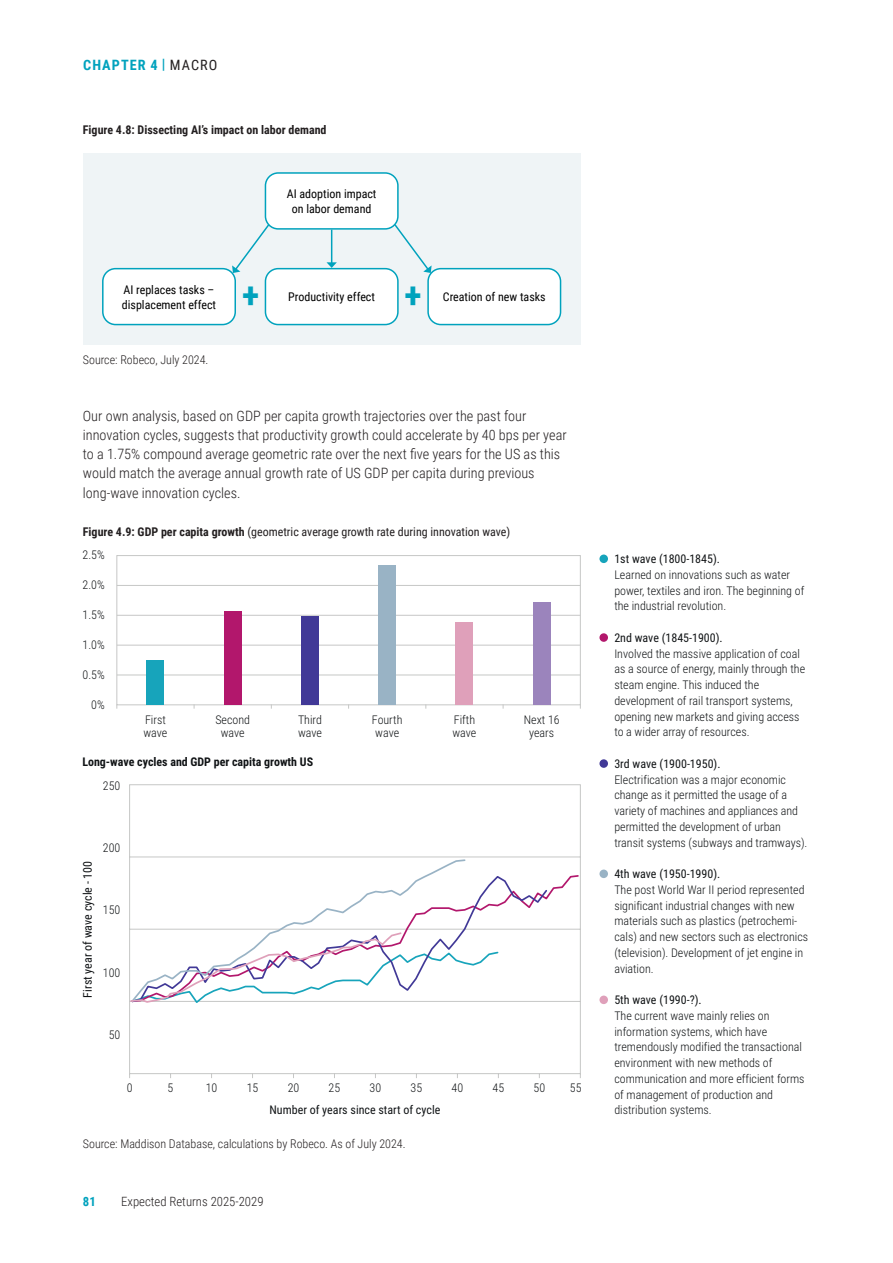
<style>
.page{position:relative;width:893px;height:1263px;background:#fff}
.page>*{position:absolute;margin:0;border:0;box-sizing:border-box;transform-origin:0 0}
.t1{font:700 36px "Roboto Condensed";color:#00a2bd}
.Leestekst{font:300 14.25px/19.2px "Roboto Condensed";color:#231f20}
._001_Chapeau_Steel{font:700 14.25px "Roboto Condensed";letter-spacing:.075em;color:#00a2bd}
.t2{font:300 12.75px "Roboto Condensed";color:#231f20}
.t3{font:700 12.75px "Roboto Condensed";color:#00a2bd}
.t4{font:300 12px/15.8px "Roboto Condensed";color:#101315}
.t5{font:12px "Roboto Condensed";color:#000}
.Figuur_Source{font:300 12px "Roboto Condensed";color:#231f20}
.Figuur_kop{font:12px "Roboto Condensed";color:#231f20}
.t6{font:12px "Roboto Condensed";color:#101315}
.Figuur_kop-2{font:700 12px "Roboto Condensed";color:#231f20}
.t7{font:700 12px "Roboto Condensed";color:#101315}
.s1{font-weight:400;color:#231f20}
.s2{font-weight:700}
.s3{font-weight:400}
</style>
<div class="page">
<div style="left:83px;top:153px;width:497px;height:191px;background:#eff4f6"></div>
<div style="left:265px;top:173px;width:133px;height:56px;background:#fff;border-radius:13px"></div>
<div style="left:265px;top:172px;width:134px;height:58px;border:2px solid #00a2bd;border-radius:13px"></div>
<div style="left:103px;top:269px;width:132px;height:56px;background:#fff;border-radius:13px"></div>
<div style="left:102px;top:268px;width:134px;height:57px;border:2px solid #00a2bd;border-radius:13px"></div>
<div style="left:265px;top:269px;width:133px;height:56px;background:#fff;border-radius:13px"></div>
<div style="left:265px;top:268px;width:134px;height:57px;border:2px solid #00a2bd;border-radius:13px"></div>
<div style="left:428px;top:269px;width:133px;height:56px;background:#fff;border-radius:13px"></div>
<div style="left:427px;top:268px;width:134px;height:57px;border:2px solid #00a2bd;border-radius:13px"></div>
<hr style="left:331px;top:230px;width:1px;height:33px;background:#00a2bd">
<svg style="left:326px;top:262px;width:11px;height:6px"></svg>
<svg style="left:232px;top:223px;width:39px;height:50px"></svg>
<svg style="left:393px;top:223px;width:39px;height:50px"></svg>
<svg style="left:129px;top:784px;width:452px;height:294px"></svg>
<div style="left:599px;top:554px;width:9px;height:9px;background:#17a4bb;border-radius:50%"></div>
<div style="left:599px;top:633px;width:9px;height:9px;background:#b2176c;border-radius:50%"></div>
<div style="left:599px;top:759px;width:9px;height:9px;background:#413997;border-radius:50%"></div>
<div style="left:599px;top:869px;width:9px;height:9px;background:#99b3c5;border-radius:50%"></div>
<div style="left:599px;top:995px;width:9px;height:9px;background:#dfa0ba;border-radius:50%"></div>
<svg style="left:467px;top:874px;width:113px;height:129px"></svg>
<svg style="left:467px;top:875px;width:82px;height:128px"></svg>
<svg style="left:130px;top:858px;width:337px;height:73px"></svg>
<svg style="left:129px;top:931px;width:371px;height:74px"></svg>
<hr style="left:117px;top:585px;width:463px;height:1px;background:#c6c7c6">
<hr style="left:117px;top:615px;width:463px;height:1px;background:#c6c7c6">
<hr style="left:117px;top:645px;width:463px;height:1px;background:#c6c7c6">
<hr style="left:117px;top:674px;width:463px;height:1px;background:#c6c7c6">
<div style="left:116px;top:555px;width:465px;height:150px;border:1px solid #c6c7c6"></div>
<div style="left:147px;top:660px;width:17px;height:44px;background:#17a4bb"></div>
<div style="left:224px;top:611px;width:17px;height:93px;background:#b2176c"></div>
<div style="left:301px;top:616px;width:17px;height:88px;background:#413997"></div>
<div style="left:379px;top:565px;width:17px;height:139px;background:#99b3c5"></div>
<div style="left:456px;top:622px;width:17px;height:82px;background:#dfa0ba"></div>
<div style="left:533px;top:602px;width:17px;height:102px;background:#9b84bc"></div>
<p class="_001_Chapeau_Steel" style="left:83px;top:55px;width:136px">CHAPTER 4 | <span class="s1">MACRO</span></p>
<p class="Figuur_kop-2" style="left:83px;top:121px;width:245px">Figure 4.8: Dissecting AI’s impact on labor demand</p>
<p class="t5" style="left:287px;top:185px;width:91px">AI adoption impact</p>
<p class="t5" style="left:292px;top:200px;width:81px">on labor demand</p>
<p class="t5" style="left:124px;top:281px;width:92px">AI replaces tasks –</p>
<p class="t5" style="left:122px;top:296px;width:96px">displacement effect</p>
<p class="Figuur_Source" style="left:83px;top:351px;width:127px">Source: Robeco, July 2024.</p>
<p class="t1" style="left:242px;top:270px;width:19px">+</p>
<p class="t5" style="left:288px;top:288px;width:88px">Productivity effect</p>
<p class="t1" style="left:404px;top:270px;width:19px">+</p>
<p class="t5" style="left:443px;top:288px;width:104px">Creation of new tasks</p>
<p class="Leestekst" style="left:83px;top:406px;width:485px">Our own analysis, based on GDP per capita growth trajectories over the past four innovation cycles, suggests that productivity growth could accelerate by 40 bps per year to a 1.75% compound average geometric rate over the next five years for the US as this would match the average annual growth rate of US GDP per capita during previous long-wave innovation cycles.</p>
<p class="Figuur_kop" style="left:83px;top:523px;width:429px"><span class="s2">Figure 4.9: GDP per capita growth</span> (geometric average growth rate during innovation wave)</p>
<p class="t4" style="left:83px;top:547px;width:24px">2.5%</p>
<p class="t4" style="left:83px;top:576px;width:24px">2.0%</p>
<p class="t4" style="left:83px;top:606px;width:24px">1.5%</p>
<p class="t4" style="left:83px;top:636px;width:24px">1.0%</p>
<p class="t4" style="left:83px;top:666px;width:24px">0.5%</p>
<p class="t4" style="left:91px;top:696px;width:15px">0%</p>
<p class="t4" style="left:144px;top:712px;width:25px;line-height:13.5px">First wave</p>
<p class="t4" style="left:215px;top:712px;width:36px;line-height:13.5px;text-align:center">Second wave</p>
<p class="t4" style="left:298px;top:712px;width:25px;line-height:13.5px">Third wave</p>
<p class="t4" style="left:372px;top:712px;width:32px;line-height:13.5px">Fourth wave</p>
<p class="t4" style="left:452px;top:712px;width:25px;line-height:13.5px">Fifth wave</p>
<p class="t4" style="left:524px;top:712px;width:37px;line-height:13.5px;text-align:center">Next 16 years</p>
<p class="t7" style="left:82px;top:753px;width:232px">Long-wave cycles and GDP per capita growth US</p>
<p class="t4" style="left:103px;top:777px;width:19px">250</p>
<p class="t6" style="left:79px;top:997px;width:138px;rotate:-90deg">First year of wave cycle - 100</p>
<p class="t4" style="left:103px;top:839px;width:19px">200</p>
<p class="t4" style="left:103px;top:902px;width:19px">150</p>
<p class="t4" style="left:103px;top:964px;width:19px">100</p>
<p class="t4" style="left:109px;top:1026px;width:13px">50</p>
<p class="t4" style="left:127px;top:1080px;width:7px">0</p>
<p class="t4" style="left:168px;top:1080px;width:7px">5</p>
<p class="t4" style="left:206px;top:1080px;width:13px">10</p>
<p class="t4" style="left:247px;top:1080px;width:13px">15</p>
<p class="t4" style="left:288px;top:1080px;width:13px">20</p>
<p class="t4" style="left:329px;top:1080px;width:13px">25</p>
<p class="t4" style="left:370px;top:1080px;width:13px">30</p>
<p class="t4" style="left:411px;top:1080px;width:13px">35</p>
<p class="t4" style="left:452px;top:1080px;width:13px">40</p>
<p class="t4" style="left:492px;top:1080px;width:13px">45</p>
<p class="t4" style="left:533px;top:1080px;width:13px">50</p>
<p class="t4" style="left:570px;top:1080px;width:13px">55</p>
<p class="t6" style="left:270px;top:1101px;width:172px">Number of years since start of cycle</p>
<p class="Figuur_Source" style="left:83px;top:1135px;width:324px">Source: Maddison Database, calculations by Robeco. As of July 2024.</p>
<p class="t3" style="left:83px;top:1192px;width:14px">81</p>
<p class="t2" style="left:121px;top:1192px;width:144px">Expected Returns 2025-2029</p>
<p class="t4" style="left:614px;top:550px;width:191px"><span class="s3">1st wave (1800-1845).<br></span>Learned on innovations such as water power, textiles and iron. The beginning of the industrial revolution.</p>
<p class="t4" style="left:614px;top:629px;width:192px"><span class="s3">2nd wave (1845-1900).<br></span>Involved the massive application of coal as a source of energy, mainly through the steam engine. This induced the development of rail transport systems, opening new markets and giving access to a wider array of resources.</p>
<p class="t4" style="left:614px;top:755px;width:195px"><span class="s3">3rd wave (1900-1950).<br></span>Electrification was a major economic change as it permitted the usage of a variety of machines and appliances and permitted the development of urban transit systems (subways and tramways).</p>
<p class="t4" style="left:614px;top:865px;width:195px"><span class="s3">4th wave (1950-1990).<br></span>The post World War II period represented significant industrial changes with new materials such as plastics (petrochemi&shy;cals) and new sectors such as electronics (television). Development of jet engine in aviation.</p>
<p class="t4" style="left:614px;top:991px;width:192px"><span class="s3">5th wave (1990-?).<br></span>The current wave mainly relies on information systems, which have tremendously modified the transactional environment with new methods of communication and more efficient forms of management of production and distribution systems.</p>
</div>
